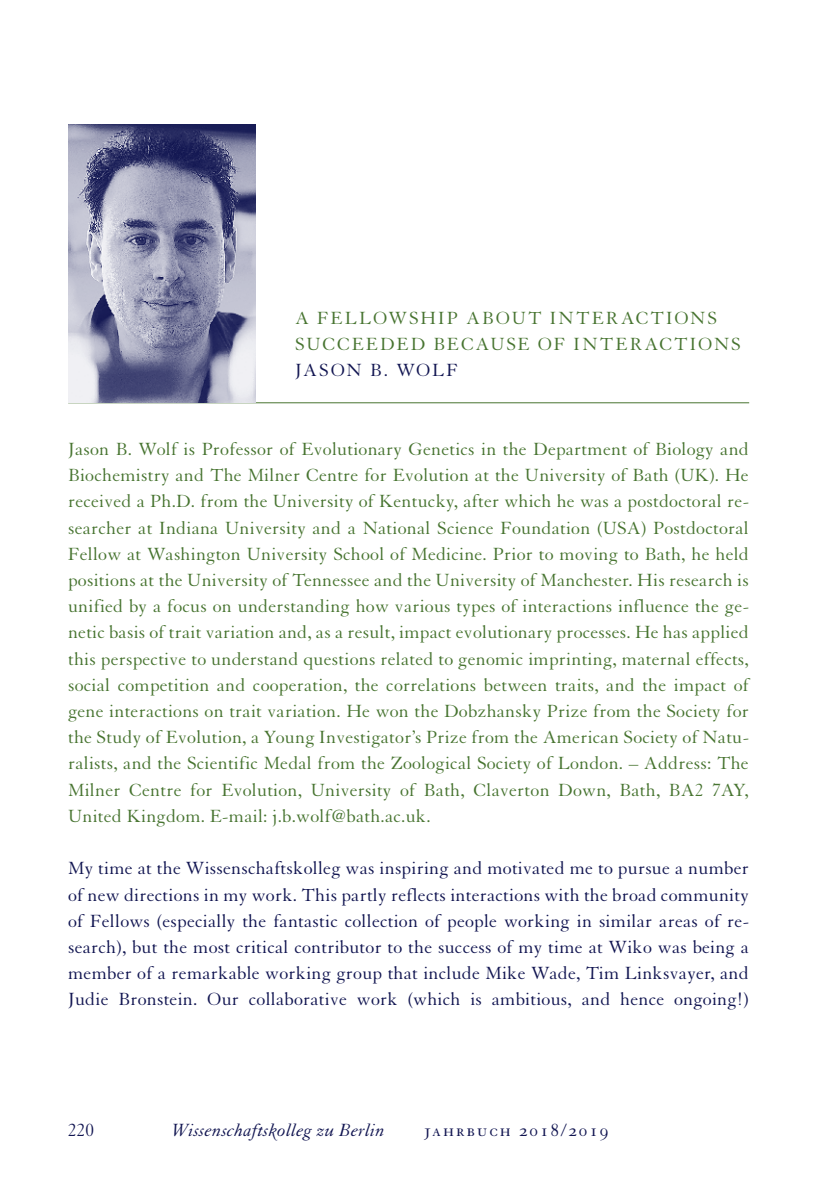
<style>
.page{position:relative;width:840px;height:1191px;background:#fff}
.page>*{position:absolute;margin:0;border:0;box-sizing:border-box;transform-origin:0 0}
.t1{font:19.2px/26.2px "Granjon";letter-spacing:.075em;color:#477430;text-align:justify}
.t2{font:19.2px/26.2px "Granjon";letter-spacing:.01em;color:#111551;text-align:justify}
.t3{font:19.2px/26.2px "Granjon";letter-spacing:.105em;color:#477430}
.t4{font:italic 19.2px "Granjon";letter-spacing:.01em;color:#111551}
.t5{font:19.2px "Granjon SC";letter-spacing:.1em;color:#111551}
.t6{font:19.2px "Granjon";letter-spacing:.085em;color:#111551}
</style>
<div class="page">
<hr style="left:68px;top:402px;width:680px;height:1px;background:#477430">
<img style="left:68px;top:125px;width:187px;height:277px">
<p class="t3" style="left:295px;top:305px;width:447px">A FELLOWSHIP ABOUT INTERACTIONS<br>SUCCEEDED BECAUSE OF INTERACTIONS</p>
<p class="t6" style="left:295px;top:360px;width:164px">JASON B. WOLF</p>
<p class="t1" style="left:68px;top:436px;width:682px">Jason B. Wolf is Professor of Evolutionary Genetics in the Department of Biology and Biochemistry and The Milner Centre for Evolution at the University of Bath (UK). He received a Ph.D. from the University of Kentucky, after which he was a postdoctoral re&shy;searcher at Indiana University and a National Science Foundation (USA) Postdoctoral Fellow at Washington University School of Medicine. Prior to moving to Bath, he held positions at the University of Tennessee and the University of Manchester. His research is unified by a focus on understanding how various types of interactions influence the ge&shy;netic basis of trait variation and, as a result, impact evolutionary processes. He has applied this perspective to understand questions related to genomic imprinting, maternal effects, social competition and cooperation, the correlations between traits, and the impact of gene interactions on trait variation. He won the Dobzhansky Prize from the Society for the Study of Evolution, a Young Investigator’s Prize from the American Society of Natu&shy;ralists, and the Scientific Medal from the Zoological Society of London. – Address: The Milner Centre for Evolution, University of Bath, Claverton Down, Bath, BA2 7AY, United Kingdom. E-mail: j.b.wolf@bath.ac.uk.</p>
<p class="t2" style="left:68px;top:855px;width:682px">My time at the Wissenschaftskolleg was inspiring and motivated me to pursue a number of new directions in my work. This partly reflects interactions with the broad community of Fellows (especially the fantastic collection of people working in similar areas of re&shy;search), but the most critical contributor to the success of my time at Wiko was being a member of a remarkable working group that include Mike Wade, Tim Linksvayer, and Judie Bronstein. Our collaborative work (which is ambitious, and hence ongoing!)</p>
<p class="t2" style="left:68px;top:1117px;width:28px">220</p>
<p class="t4" style="left:172px;top:1120px;width:214px">Wissenschaftskolleg zu Berlin</p>
<p class="t5" style="left:424px;top:1120px;width:185px">jahrbuch 2018/2019</p>
</div>
